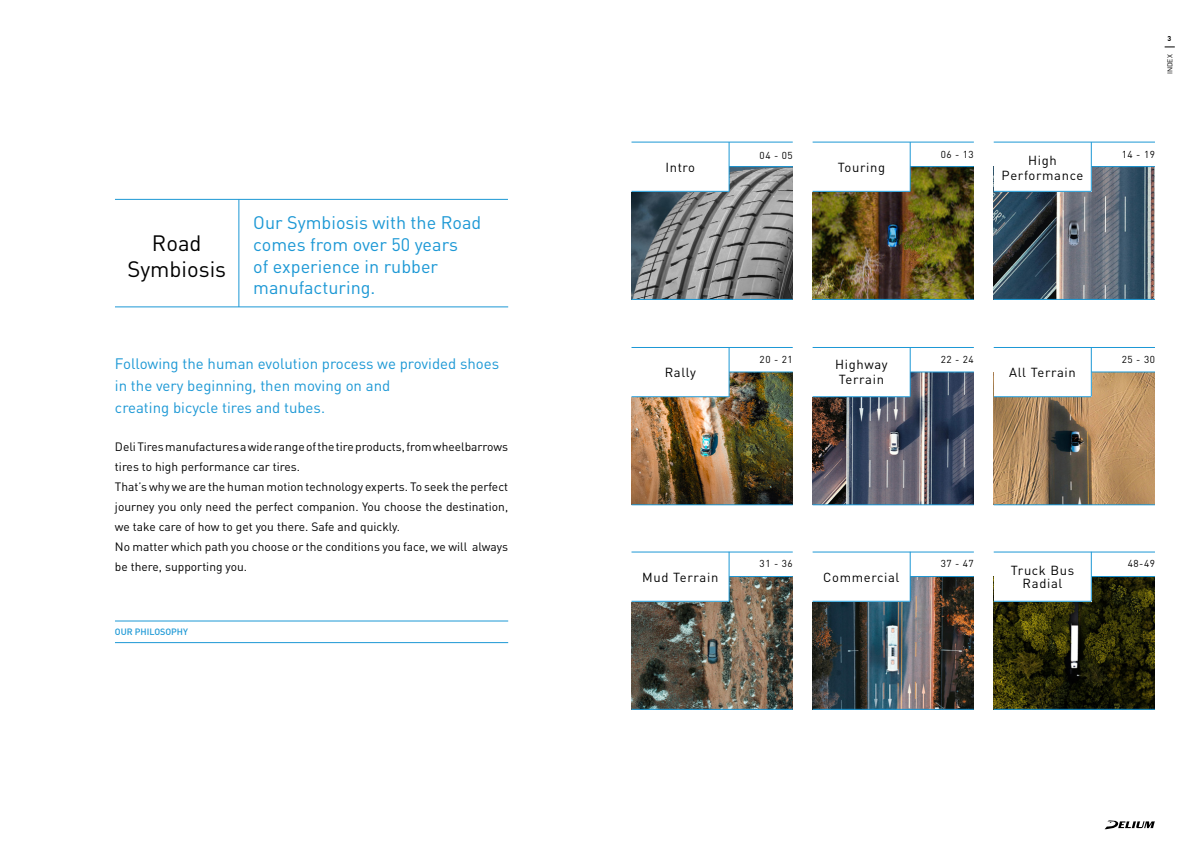
<style>
.page{position:relative;width:1191px;height:842px;background:#fff}
.page>*{position:absolute;margin:0;border:0;box-sizing:border-box;transform-origin:0 0}
.t1{font:22px/26.4px "DIN";color:#000;text-align:center}
.t2{font:18px/21.6px "DIN";color:#1c98d5}
.t3{font:15px/22px "DIN";color:#1c98d5}
.t4{font:13px/15px "DIN";letter-spacing:.05em;color:#000;text-align:center}
.t5{font:12px/20px "DIN";color:#000}
.t6{font:10px "DIN";letter-spacing:.05em;color:#000}
.t7{font:500 9px "DIN";color:#1c98d5}
.t8{font:7px "DIN";color:#000}
.t9{font:700 7px "DIN";color:#000}
</style>
<div class="page">
<svg style="left:1105px;top:820px;width:50px;height:9px"></svg>
<img style="left:993px;top:167px;width:162px;height:132px">
<img style="left:631px;top:167px;width:161px;height:132px">
<img style="left:812px;top:373px;width:162px;height:131px">
<img style="left:631px;top:577px;width:161px;height:132px">
<img style="left:812px;top:577px;width:162px;height:132px">
<img style="left:993px;top:577px;width:162px;height:132px">
<img style="left:631px;top:373px;width:161px;height:131px">
<img style="left:993px;top:373px;width:162px;height:131px">
<div style="left:631px;top:142px;width:98px;height:49px;background:#fff"></div>
<div style="left:631px;top:347px;width:98px;height:50px;background:#fff"></div>
<div style="left:631px;top:552px;width:98px;height:49px;background:#fff"></div>
<img style="left:812px;top:167px;width:162px;height:132px">
<div style="left:812px;top:142px;width:98px;height:49px;background:#fff"></div>
<div style="left:812px;top:348px;width:98px;height:49px;background:#fff"></div>
<div style="left:812px;top:552px;width:98px;height:49px;background:#fff"></div>
<div style="left:993px;top:552px;width:98px;height:49px;background:#fff"></div>
<div style="left:993px;top:142px;width:98px;height:49px;background:#fff"></div>
<div style="left:993px;top:347px;width:98px;height:50px;background:#fff"></div>
<hr style="left:631px;top:142px;width:161px;height:1px;background:#1c98d5">
<hr style="left:631px;top:347px;width:161px;height:1px;background:#1c98d5">
<hr style="left:631px;top:551px;width:161px;height:1px;background:#1c98d5">
<hr style="left:812px;top:142px;width:162px;height:1px;background:#1c98d5">
<hr style="left:812px;top:347px;width:162px;height:1px;background:#1c98d5">
<hr style="left:812px;top:551px;width:162px;height:1px;background:#1c98d5">
<hr style="left:993px;top:551px;width:162px;height:1px;background:#1c98d5">
<hr style="left:993px;top:142px;width:162px;height:1px;background:#1c98d5">
<hr style="left:993px;top:347px;width:162px;height:1px;background:#1c98d5">
<hr style="left:631px;top:191px;width:98px;height:1px;background:#1c98d5">
<hr style="left:631px;top:396px;width:98px;height:1px;background:#1c98d5">
<hr style="left:631px;top:601px;width:98px;height:1px;background:#1c98d5">
<hr style="left:812px;top:191px;width:98px;height:1px;background:#1c98d5">
<hr style="left:812px;top:396px;width:98px;height:1px;background:#1c98d5">
<hr style="left:812px;top:601px;width:98px;height:1px;background:#1c98d5">
<hr style="left:993px;top:601px;width:98px;height:1px;background:#1c98d5">
<hr style="left:993px;top:191px;width:98px;height:1px;background:#1c98d5">
<hr style="left:993px;top:396px;width:98px;height:1px;background:#1c98d5">
<hr style="left:729px;top:142px;width:1px;height:49px;background:#1c98d5">
<hr style="left:729px;top:348px;width:1px;height:49px;background:#1c98d5">
<hr style="left:729px;top:552px;width:1px;height:49px;background:#1c98d5">
<hr style="left:910px;top:142px;width:1px;height:49px;background:#1c98d5">
<hr style="left:910px;top:347px;width:1px;height:49px;background:#1c98d5">
<hr style="left:910px;top:552px;width:1px;height:49px;background:#1c98d5">
<hr style="left:1091px;top:552px;width:1px;height:49px;background:#1c98d5">
<hr style="left:1091px;top:347px;width:1px;height:49px;background:#1c98d5">
<hr style="left:1091px;top:142px;width:1px;height:49px;background:#1c98d5">
<hr style="left:115px;top:307px;width:393px;height:1px;background:#1c98d5">
<hr style="left:115px;top:199px;width:393px;height:1px;background:#1c98d5">
<hr style="left:239px;top:199px;width:1px;height:108px;background:#1c98d5">
<hr style="left:115px;top:642px;width:393px;height:1px;background:#1c98d5">
<hr style="left:115px;top:620px;width:393px;height:1px;background:#1c98d5">
<hr style="left:631px;top:299px;width:161px;height:1px;background:#1c98d5">
<hr style="left:631px;top:504px;width:161px;height:1px;background:#1c98d5">
<hr style="left:631px;top:709px;width:161px;height:1px;background:#1c98d5">
<hr style="left:812px;top:299px;width:162px;height:1px;background:#1c98d5">
<hr style="left:812px;top:504px;width:162px;height:1px;background:#1c98d5">
<hr style="left:812px;top:709px;width:162px;height:1px;background:#1c98d5">
<hr style="left:993px;top:709px;width:162px;height:1px;background:#1c98d5">
<hr style="left:993px;top:299px;width:162px;height:1px;background:#1c98d5">
<hr style="left:993px;top:504px;width:162px;height:1px;background:#1c98d5">
<hr style="left:729px;top:166px;width:63px;height:1px;background:#1c98d5">
<hr style="left:729px;top:372px;width:63px;height:1px;background:#1c98d5">
<hr style="left:729px;top:576px;width:63px;height:1px;background:#1c98d5">
<hr style="left:910px;top:166px;width:64px;height:1px;background:#1c98d5">
<hr style="left:910px;top:372px;width:64px;height:1px;background:#1c98d5">
<hr style="left:910px;top:576px;width:64px;height:1px;background:#1c98d5">
<hr style="left:1091px;top:576px;width:64px;height:1px;background:#1c98d5">
<hr style="left:1091px;top:166px;width:64px;height:1px;background:#1c98d5">
<hr style="left:1091px;top:372px;width:64px;height:1px;background:#1c98d5">
<h1 class="t1" style="left:127px;top:229px;width:100px">Road<br>Symbiosis</h1>
<h2 class="t2" style="left:253px;top:212px;width:230px">Our Symbiosis with the Road comes from over 50 years<br>of experience in rubber manufacturing.</h2>
<p class="t3" style="left:115px;top:353px;width:386px">Following the human evolution process we provided shoes in the very beginning, then moving on and<br>creating bicycle tires and tubes.</p>
<p class="t5" style="left:115px;top:436px;width:395px">Deli Tires manufactures a wide range of the tire products, from wheelbarrows tires to high performance car tires.<br>That’s why we are the human motion technology experts. To seek the perfect journey you only need the perfect companion. You choose the destination, we take care of how to get you there. Safe and quickly.<br>No matter which path you choose or the conditions you face, we will always be there, supporting you.</p>
<p class="t7" style="left:115px;top:626px;width:75px">OUR PHILOSOPHY</p>
<p class="t4" style="left:665px;top:160px;width:31px">Intro</p>
<p class="t9" style="left:1167px;top:34px;width:5px">3</p>
<p class="t8" style="left:1165px;top:74px;width:21px;rotate:-90deg">INDEX</p>
<p class="t6" style="left:759px;top:149px;width:35px">04 - 05</p>
<p class="t6" style="left:940px;top:148px;width:35px">06 - 13</p>
<p class="t6" style="left:1121px;top:148px;width:35px">14 - 19</p>
<p class="t4" style="left:1001px;top:152px;width:83px">High<br>Performance</p>
<p class="t4" style="left:837px;top:160px;width:49px">Touring</p>
<p class="t4" style="left:664px;top:365px;width:33px">Rally</p>
<p class="t6" style="left:759px;top:353px;width:35px">20 - 21</p>
<p class="t6" style="left:1121px;top:353px;width:35px">25 - 30</p>
<p class="t6" style="left:940px;top:353px;width:35px">22 - 24</p>
<p class="t4" style="left:835px;top:357px;width:54px;text-align:left">Highway<br>Terrain</p>
<p class="t4" style="left:1009px;top:365px;width:68px">All Terrain</p>
<p class="t4" style="left:642px;top:569px;width:78px">Mud Terrain</p>
<p class="t6" style="left:759px;top:557px;width:35px">31 - 36</p>
<p class="t6" style="left:940px;top:557px;width:35px">37 - 47</p>
<p class="t6" style="left:1127px;top:557px;width:29px">48-49</p>
<p class="t4" style="left:823px;top:570px;width:78px">Commercial</p>
<p class="t4" style="left:1010px;top:563px;width:65px;line-height:13px">Truck Bus<br>Radial</p>
</div>
